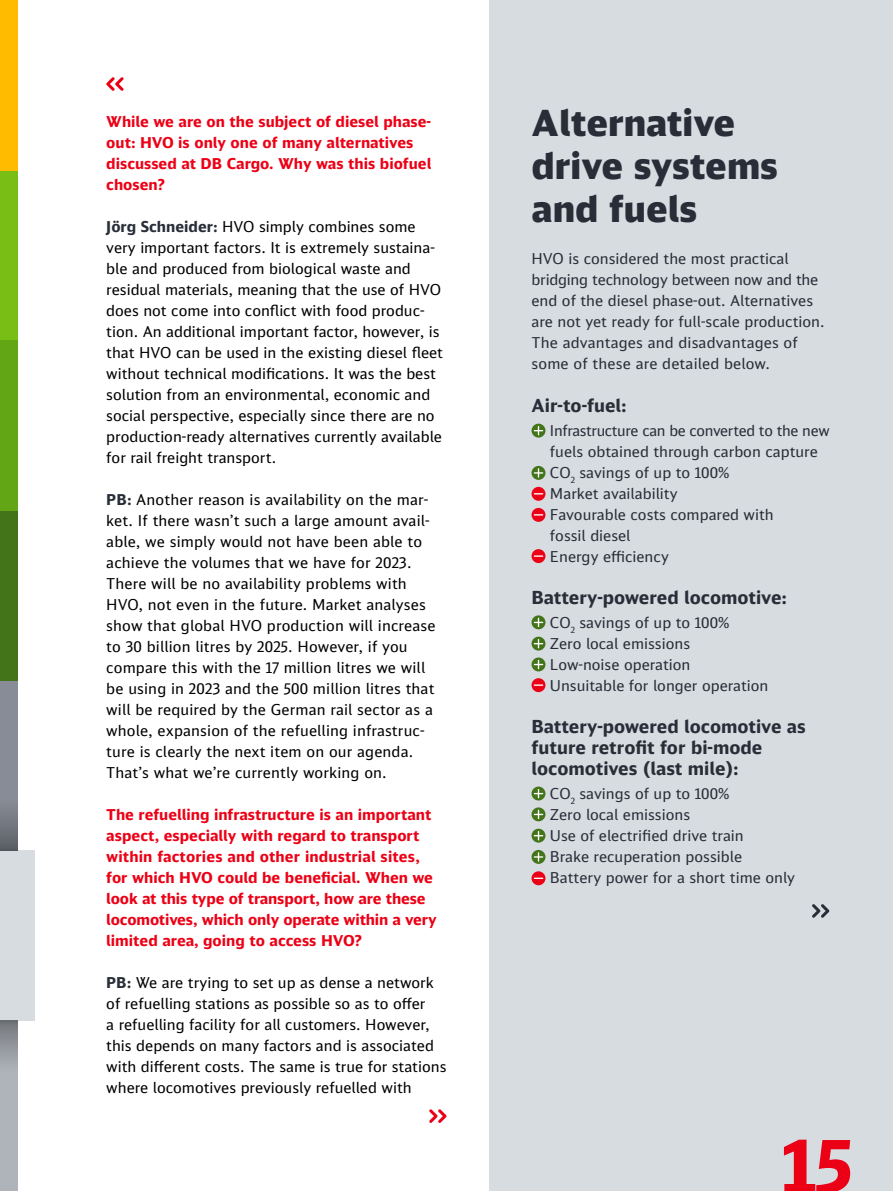
<style>
.page{position:relative;width:893px;height:1191px;background:#fff}
.page>*{position:absolute;margin:0;border:0;box-sizing:border-box;transform-origin:0 0}
.t1{font:700 72.15px "DB Sans Alternate";color:#ec0016}
.t2{font:900 36px/43.2px "DB Sans Alternate";color:#282d37}
.t3{font:700 18px/21px "DB Sans Alternate";color:#282d37}
.t4{font:15px/21px "DB Sans Alternate";color:#000}
.t5{font:15px/21px "DB Sans Alternate";color:#282d37}
.t6{font:700 15px/21px "DB Sans Alternate";color:#ec0016}
.s1{font-weight:700;color:#282d37}
</style>
<div class="page">
<div style="left:0;top:170px;width:17px;height:170px;background:#78be14"></div>
<div style="left:0;top:850px;width:34px;height:170px;background:#d7dce1"></div>
<div style="left:0;top:680px;width:17px;height:170px;background:#878c96"></div>
<div style="left:0;top:510px;width:17px;height:170px;background:#44741a"></div>
<div style="left:0;top:340px;width:17px;height:170px;background:#63a615"></div>
<div style="left:0;top:1020px;width:17px;height:171px;background:#afb4bb"></div>
<div style="left:0;top:0;width:17px;height:170px;background:#fb0"></div>
<div style="left:0;top:786px;width:17px;height:64px;background:linear-gradient(to bottom,#8f959f,#5e6168)"></div>
<div style="left:0;top:1021px;width:17px;height:63px;background:linear-gradient(to bottom,#767a7e,#b9bec6)"></div>
<div style="left:489px;top:0;width:404px;height:1191px;background:#d7dce1"></div>
<svg style="left:531px;top:423px;width:14px;height:14px"></svg>
<svg style="left:534px;top:426px;width:9px;height:9px"></svg>
<svg style="left:531px;top:466px;width:14px;height:14px"></svg>
<svg style="left:534px;top:468px;width:9px;height:10px"></svg>
<svg style="left:531px;top:487px;width:14px;height:14px"></svg>
<svg style="left:531px;top:508px;width:14px;height:14px"></svg>
<div style="left:531px;top:549px;width:14px;height:14px;background:#ec0016;border-radius:50%"></div>
<svg style="left:534px;top:555px;width:9px;height:2px"></svg>
<svg style="left:531px;top:615px;width:14px;height:14px"></svg>
<svg style="left:534px;top:617px;width:9px;height:10px"></svg>
<svg style="left:531px;top:636px;width:14px;height:14px"></svg>
<svg style="left:534px;top:639px;width:9px;height:9px"></svg>
<svg style="left:531px;top:657px;width:14px;height:14px"></svg>
<svg style="left:534px;top:660px;width:9px;height:9px"></svg>
<div style="left:531px;top:678px;width:14px;height:14px;background:#ec0016;border-radius:50%"></div>
<svg style="left:534px;top:684px;width:9px;height:2px"></svg>
<svg style="left:531px;top:786px;width:14px;height:14px"></svg>
<svg style="left:534px;top:789px;width:9px;height:9px"></svg>
<svg style="left:531px;top:807px;width:14px;height:14px"></svg>
<svg style="left:534px;top:809px;width:9px;height:10px"></svg>
<svg style="left:531px;top:828px;width:14px;height:14px"></svg>
<svg style="left:534px;top:831px;width:9px;height:9px"></svg>
<svg style="left:531px;top:850px;width:14px;height:14px"></svg>
<svg style="left:534px;top:852px;width:9px;height:9px"></svg>
<div style="left:531px;top:871px;width:14px;height:14px;background:#ec0016;border-radius:50%"></div>
<svg style="left:534px;top:877px;width:9px;height:2px"></svg>
<svg style="left:106px;top:77px;width:18px;height:14px"></svg>
<svg style="left:429px;top:1109px;width:18px;height:14px"></svg>
<svg style="left:812px;top:904px;width:17px;height:14px"></svg>
<p class="t6" style="left:106px;top:111px;width:327px">While we are on the subject of diesel phase&shy;out: HVO is only one of many alternatives discussed at DB Cargo. Why was this biofuel chosen?</p>
<p class="t4" style="left:106px;top:216px;width:338px"><span class="s1">Jörg Schneider:</span> HVO simply combines some very important factors. It is extremely sustaina&shy;ble and produced from biological waste and residual materials, meaning that the use of HVO does not come into conflict with food produc&shy;tion. An additional important factor, however, is that HVO can be used in the existing diesel fleet without technical modifications. It was the best solution from an environmental, economic and social perspective, especially since there are no production-ready alternatives currently available for rail freight transport.</p>
<p class="t4" style="left:106px;top:489px;width:331px"><span class="s1">PB:</span> Another reason is availability on the mar&shy;ket. If there wasn’t such a large amount avail&shy;able, we simply would not have been able to achieve the volumes that we have for 2023.<br>There will be no availability problems with HVO, not even in the future. Market analyses show that global HVO production will increase to 30 billion litres by 2025. However, if you compare this with the 17 million litres we will be using in 2023 and the 500 million litres that will be required by the German rail sector as a whole, expansion of the refuelling infrastruc&shy;ture is clearly the next item on our agenda.<br>That’s what we’re currently working on.</p>
<p class="t6" style="left:106px;top:804px;width:332px">The refuelling infrastructure is an important aspect, especially with regard to transport within factories and other industrial sites, for which HVO could be beneficial. When we look at this type of transport, how are these locomotives, which only operate within a very limited area, going to access HVO?</p>
<p class="t4" style="left:106px;top:972px;width:342px"><span class="s1">PB:</span> We are trying to set up as dense a network of refuelling stations as possible so as to offer<br>a refuelling facility for all customers. However, this depends on many factors and is associated with different costs. The same is true for stations where locomotives previously refuelled with</p>
<h2 class="t2" style="left:531px;top:100px;width:248px">Alternative drive systems and fuels</h2>
<p class="t5" style="left:531px;top:248px;width:295px">HVO is considered the most practical bridging technology between now and the end of the diesel phase-out. Alternatives are not yet ready for full-scale production.<br>The advantages and disadvantages of some of these are detailed below.</p>
<p class="t3" style="left:531px;top:394px;width:97px">Air-to-fuel:</p>
<p class="t5" style="left:550px;top:420px;width:281px">Infrastructure can be converted to the new fuels obtained through carbon capture<br>CO<sub>2</sub> savings of up to 100%<br>Market availability<br>Favourable costs compared with<br>fossil diesel<br>Energy efficiency</p>
<p class="t3" style="left:531px;top:586px;width:257px">Battery-powered locomotive:</p>
<p class="t5" style="left:550px;top:612px;width:220px">CO<sub>2</sub> savings of up to 100%<br>Zero local emissions<br>Low-noise operation<br>Unsuitable for longer operation</p>
<p class="t3" style="left:531px;top:715px;width:276px">Battery-powered locomotive as future retrofit for bi-mode locomotives (last mile):</p>
<p class="t5" style="left:550px;top:783px;width:247px">CO<sub>2</sub> savings of up to 100%<br>Zero local emissions<br>Use of electrified drive train<br>Brake recuperation possible<br>Battery power for a short time only</p>
<h1 class="t1" style="left:782px;top:1118px;width:72px">15</h1>
</div>
